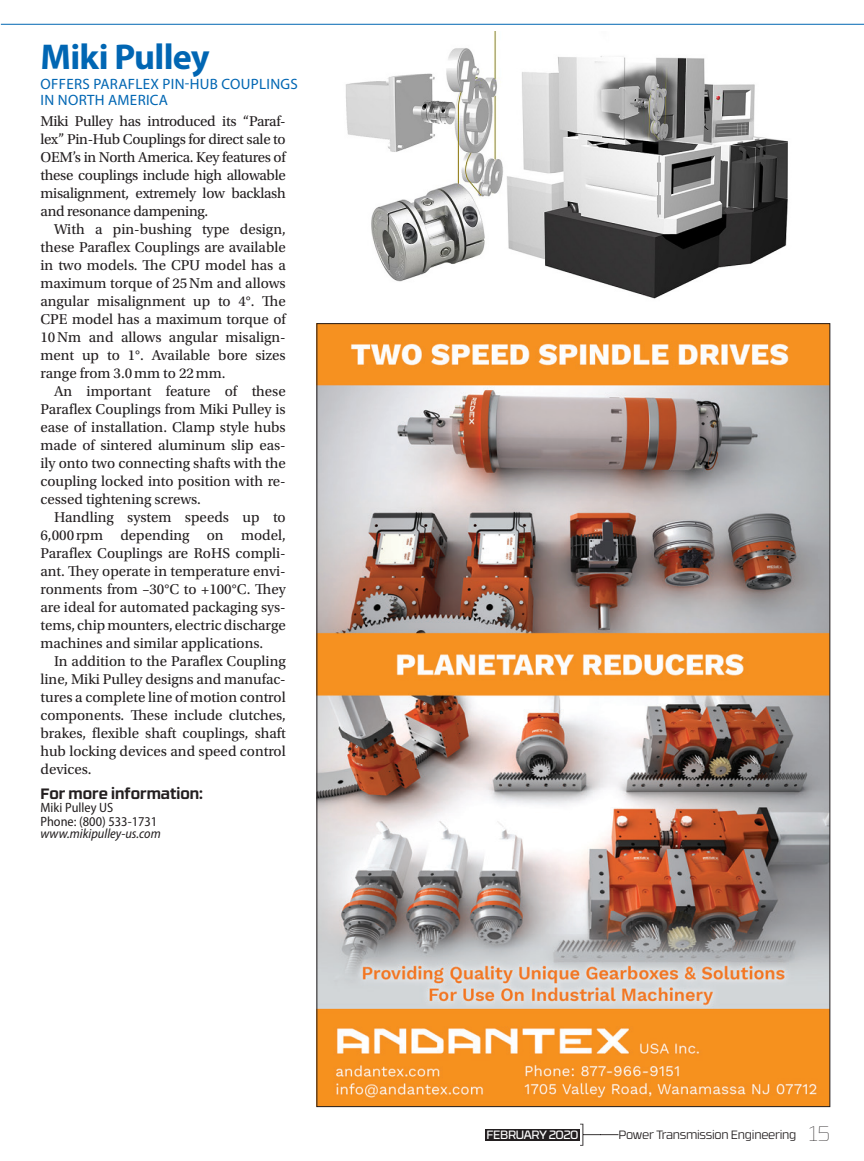
<style>
.page{position:relative;width:864px;height:1161px;background:#fff}
.page>*{position:absolute;margin:0;border:0;box-sizing:border-box;transform-origin:0 0}
.t1{font:700 36px "Myriad Pro";letter-spacing:-.02em;color:#0166b3}
.t2{font:15px/18px "Utopia Std";color:#231f20;text-align:justify}
.t3{font:15px/15.8px "Myriad Pro";letter-spacing:.02em;color:#0166b3}
.t4{font:700 15px "RB No 3.1";color:#231f20}
.t5{font:semi-condensed 13.5px/13.5px "Myriad Pro";color:#231f20}
.t6{font:italic semi-condensed 13.5px "Myriad Pro";color:#231f20}
.t7{font:300 12px "RB No 3.1";letter-spacing:-.02em;color:#231f20}
.t8{font:12px "RB No 3.1";letter-spacing:-.04em;color:#fff}
.s1{font-weight:100;font-size:21px}
</style>
<div class="page">
<img style="left:318px;top:325px;width:510px;height:780px">
<img style="left:345px;top:32px;width:443px;height:267px">
<svg style="left:580px;top:1124px;width:38px;height:22px"></svg>
<div style="left:486px;top:1129px;width:94px;height:11px;background:#231f20"></div>
<hr style="left:1px;top:24px;width:863px;height:1px;background:#0166b3">
<h1 class="t1" style="left:40px;top:37px;width:171px">Miki Pulley</h1>
<p class="t3" style="left:41px;top:76px;width:259px">OFFERS PARAFLEX PIN-HUB COUPLINGS<br>IN NORTH AMERICA</p>
<p class="t2" style="left:40px;top:112px;width:247px">Miki Pulley has introduced its “Paraf&shy;lex” Pin-Hub Couplings for direct sale to OEM’s in North America. Key features of these couplings include high allowable misalignment, extremely low backlash and resonance dampening.</p>
<p class="t2" style="left:40px;top:220px;width:247px;text-indent:14px">With a pin-bushing type design, these Paraflex Couplings are available in two models. The CPU model has a maximum torque of 25Nm and allows angular misalignment up to 4°. The CPE model has a maximum torque of 10Nm and allows angular misalign&shy;ment up to 1°. Available bore sizes range from 3.0mm to 22mm.</p>
<p class="t2" style="left:40px;top:382px;width:247px;text-indent:14px">An important feature of these Paraflex Couplings from Miki Pulley is ease of installation. Clamp style hubs made of sintered aluminum slip eas&shy;ily onto two connecting shafts with the coupling locked into position with re&shy;cessed tightening screws.</p>
<p class="t2" style="left:40px;top:508px;width:247px;text-indent:14px">Handling system speeds up to 6,000rpm depending on model, Paraflex Couplings are RoHS compli&shy;ant. They operate in temperature envi&shy;ronments from –30°C to +100°C. They are ideal for automated packaging sys&shy;tems, chip mounters, electric discharge machines and similar applications.</p>
<p class="t2" style="left:40px;top:652px;width:247px;text-indent:14px">In addition to the Paraflex Coupling line, Miki Pulley designs and manufac&shy;tures a complete line of motion control components. These include clutches, brakes, flexible shaft couplings, shaft hub locking devices and speed control devices.</p>
<p class="t4" style="left:40px;top:781px;width:164px">For more information:</p>
<p class="t5" style="left:40px;top:801px;width:118px">Miki Pulley US<br>Phone: (800) 533-1731</p>
<p class="t6" style="left:40px;top:826px;width:122px">www.mikipulley-us.com</p>
<p class="t8" style="left:487px;top:1126px;width:94px">FEBRUARY 2020</p>
<p class="t7" style="left:618px;top:1126px;width:213px">Power Transmission Engineering <span class="s1">15</span></p>
</div>
